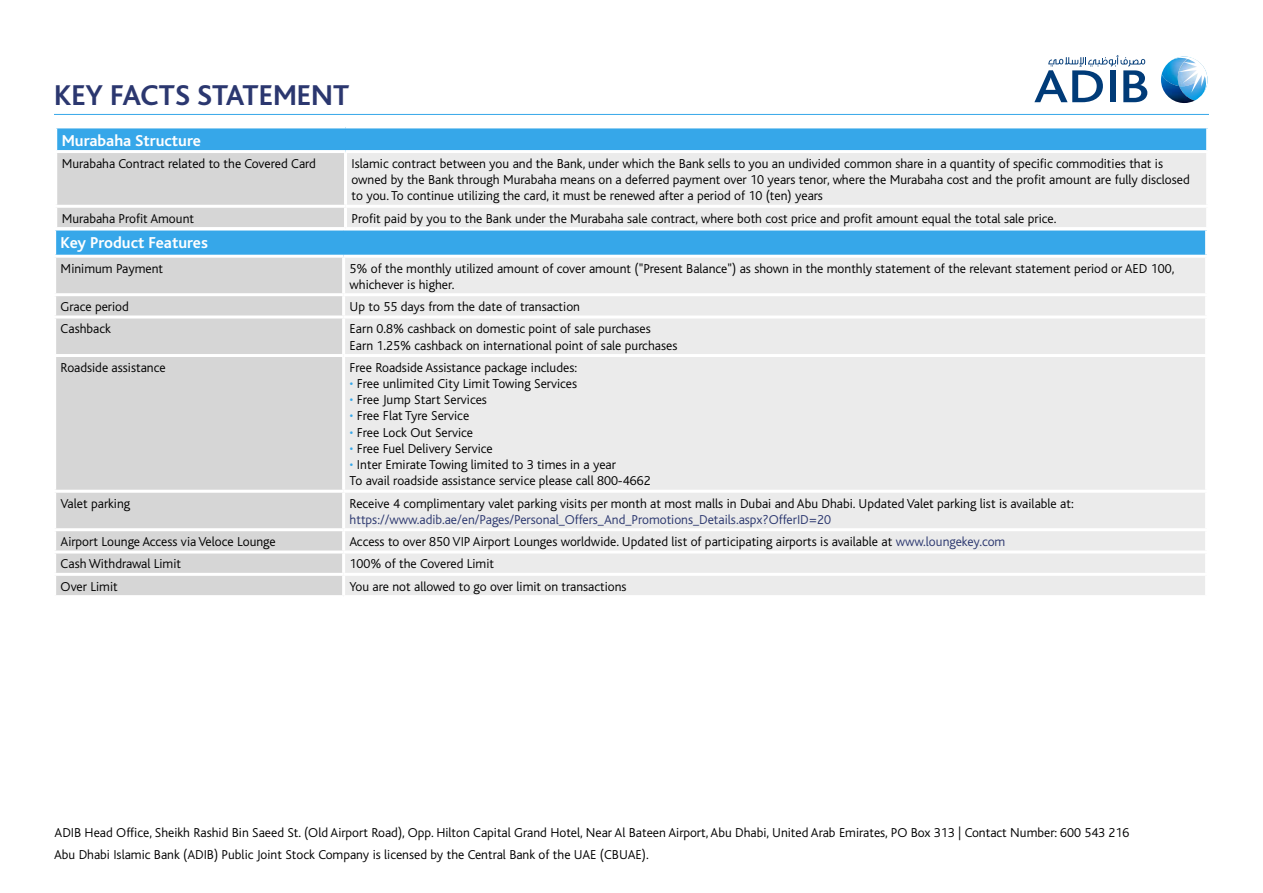
<style>
.page{position:relative;width:1263px;height:893px;background:#fff}
.page>*{position:absolute;margin:0;border:0;box-sizing:border-box;transform-origin:0 0}
.t1{font:700 30px "Bliss";color:#2b376f}
.t2{font:700 16.5px "Bliss";color:#fff}
.t3{font:300 13.5px/16.2px "Bliss";color:#000}
.t4{font:300 13.5px "Bliss";color:#2b376f}
.s1{color:#36a7e9}
.s2{color:#2b376f}
</style>
<div class="page">
<img style="left:1162px;top:61px;width:9px;height:13px">
<img style="left:1161px;top:74px;width:33px;height:29px">
<svg style="left:1171px;top:56px;width:37px;height:45px"></svg>
<svg style="left:1034px;top:55px;width:113px;height:47px"></svg>
<hr style="left:54px;top:114px;width:1155px;height:1px;background:#36a7e9">
<div style="left:55px;top:229px;width:1151px;height:27px;background:#36a7e9"></div>
<div style="left:56px;top:258px;width:286px;height:337px;background:#d6d6d6"></div>
<div style="left:345px;top:258px;width:860px;height:337px;background:#ebebeb"></div>
<hr style="left:53px;top:490px;width:291px;height:3px;background:#fff">
<hr style="left:344px;top:490px;width:864px;height:3px;background:#fff">
<hr style="left:53px;top:528px;width:291px;height:3px;background:#fff">
<hr style="left:344px;top:528px;width:864px;height:3px;background:#fff">
<hr style="left:53px;top:550px;width:291px;height:3px;background:#fff">
<hr style="left:344px;top:550px;width:864px;height:3px;background:#fff">
<hr style="left:53px;top:573px;width:291px;height:3px;background:#fff">
<hr style="left:344px;top:573px;width:864px;height:3px;background:#fff">
<hr style="left:53px;top:230px;width:3px;height:25px;background:#fff">
<hr style="left:1205px;top:230px;width:3px;height:25px;background:#fff">
<hr style="left:53px;top:255px;width:291px;height:3px;background:#fff">
<hr style="left:344px;top:255px;width:864px;height:3px;background:#fff">
<hr style="left:53px;top:293px;width:291px;height:3px;background:#fff">
<hr style="left:344px;top:293px;width:864px;height:3px;background:#fff">
<hr style="left:53px;top:315px;width:291px;height:3px;background:#fff">
<hr style="left:344px;top:315px;width:864px;height:3px;background:#fff">
<hr style="left:53px;top:354px;width:291px;height:3px;background:#fff">
<hr style="left:344px;top:354px;width:864px;height:3px;background:#fff">
<div style="left:56px;top:127px;width:1152px;height:25px;background:#36a7e9"></div>
<div style="left:57px;top:153px;width:287px;height:74px;background:#d6d6d6"></div>
<div style="left:347px;top:153px;width:859px;height:74px;background:#ebebeb"></div>
<hr style="left:54px;top:125px;width:291px;height:3px;background:#fff">
<hr style="left:54px;top:128px;width:3px;height:22px;background:#fff">
<hr style="left:345px;top:125px;width:864px;height:3px;background:#fff">
<hr style="left:1206px;top:128px;width:3px;height:22px;background:#fff">
<hr style="left:54px;top:150px;width:291px;height:3px;background:#fff">
<hr style="left:345px;top:150px;width:864px;height:3px;background:#fff">
<hr style="left:54px;top:205px;width:291px;height:3px;background:#fff">
<hr style="left:345px;top:205px;width:864px;height:3px;background:#fff">
<hr style="left:54px;top:227px;width:291px;height:3px;background:#fff">
<hr style="left:345px;top:227px;width:864px;height:3px;background:#fff">
<h1 class="t1" style="left:54px;top:79px;width:297px">KEY FACTS STATEMENT</h1>
<p class="t2" style="left:62px;top:132px;width:141px">Murabaha Structure</p>
<p class="t3" style="left:62px;top:156px;width:256px">Murabaha Contract related to the Covered Card</p>
<p class="t3" style="left:351px;top:156px;width:840px">Islamic contract between you and the Bank, under which the Bank sells to you an undivided common share in a quantity of specific commodities that is owned by the Bank through Murabaha means on a deferred payment over 10 years tenor, where the Murabaha cost and the profit amount are fully disclosed to you. To continue utilizing the card, it must be renewed after a period of 10 (ten) years</p>
<p class="t3" style="left:62px;top:210px;width:134px">Murabaha Profit Amount</p>
<p class="t3" style="left:351px;top:210px;width:706px">Profit paid by you to the Bank under the Murabaha sale contract, where both cost price and profit amount equal the total sale price.</p>
<p class="t2" style="left:61px;top:234px;width:149px">Key Product Features</p>
<p class="t3" style="left:61px;top:260px;width:104px">Minimum Payment</p>
<p class="t3" style="left:350px;top:260px;width:826px">5% of the monthly utilized amount of cover amount ("Present Balance") as shown in the monthly statement of the relevant statement period or AED 100, whichever is higher.</p>
<p class="t3" style="left:61px;top:299px;width:70px">Grace period</p>
<p class="t3" style="left:350px;top:299px;width:232px">Up to 55 days from the date of transaction</p>
<p class="t3" style="left:61px;top:321px;width:52px">Cashback</p>
<p class="t3" style="left:350px;top:321px;width:329px">Earn 0.8% cashback on domestic point of sale purchases<br>Earn 1.25% cashback on international point of sale purchases</p>
<p class="t3" style="left:61px;top:360px;width:106px">Roadside assistance</p>
<p class="t3" style="left:350px;top:360px;width:229px">Free Roadside Assistance package includes:</p>
<p class="t3" style="left:350px;top:376px;width:229px"><span class="s1">•</span> Free unlimited City Limit Towing Services</p>
<p class="t3" style="left:350px;top:392px;width:139px"><span class="s1">•</span> Free Jump Start Services</p>
<p class="t3" style="left:350px;top:408px;width:121px"><span class="s1">•</span> Free Flat Tyre Service</p>
<p class="t3" style="left:350px;top:424px;width:125px"><span class="s1">•</span> Free Lock Out Service</p>
<p class="t3" style="left:350px;top:441px;width:145px"><span class="s1">•</span> Free Fuel Delivery Service</p>
<p class="t3" style="left:350px;top:457px;width:303px"><span class="s1">•</span> Inter Emirate Towing limited to 3 times in a year<br>To avail roadside assistance service please call 800-4662</p>
<p class="t3" style="left:61px;top:495px;width:71px">Valet parking</p>
<p class="t3" style="left:350px;top:495px;width:725px">Receive 4 complimentary valet parking visits per month at most malls in Dubai and Abu Dhabi. Updated Valet parking list is available at:</p>
<p class="t4" style="left:350px;top:512px;width:483px">https://www.adib.ae/en/Pages/Personal_Offers_And_Promotions_Details.aspx?OfferID=20</p>
<p class="t3" style="left:61px;top:534px;width:217px">Airport Lounge Access via Veloce Lounge</p>
<p class="t3" style="left:350px;top:534px;width:657px">Access to over 850 VIP Airport Lounges worldwide. Updated list of participating airports is available at <span class="s2">www.loungekey.com</span></p>
<p class="t3" style="left:61px;top:556px;width:122px">Cash Withdrawal Limit</p>
<p class="t3" style="left:350px;top:556px;width:146px">100% of the Covered Limit</p>
<p class="t3" style="left:61px;top:578px;width:59px">Over Limit</p>
<p class="t3" style="left:350px;top:578px;width:279px">You are not allowed to go over limit on transactions</p>
<p class="t3" style="left:55px;top:825px;width:1076px">ADIB Head Office, Sheikh Rashid Bin Saeed St. (Old Airport Road), Opp. Hilton Capital Grand Hotel, Near Al Bateen Airport, Abu Dhabi, United Arab Emirates, PO Box 313 | Contact Number: 600 543 216</p>
<p class="t3" style="left:54px;top:847px;width:596px">Abu Dhabi Islamic Bank (ADIB) Public Joint Stock Company is licensed by the Central Bank of the UAE (CBUAE).</p>
</div>
